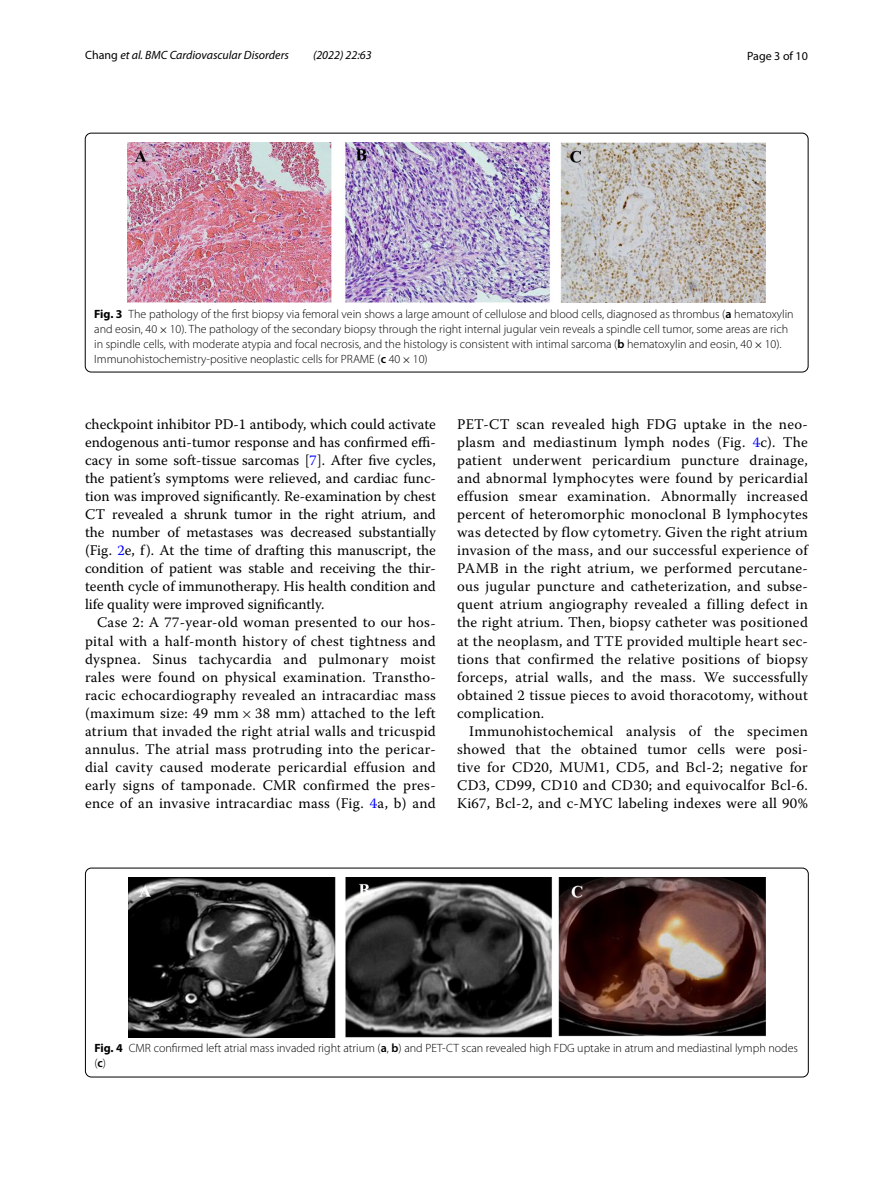
<style>
.page{position:relative;width:893px;height:1187px;background:#fff}
.page>*{position:absolute;margin:0;border:0;box-sizing:border-box;transform-origin:0 0}
.t1{font:14.7px/18px "Warnock Pro";letter-spacing:.02em;color:#000;text-align:justify}
.t2{font:300 12px/15px "Myriad Pro";color:#000}
.t3{font:italic 12px "Myriad Pro";color:#000}
.t4{font:12px "Myriad Pro";color:#000}
.s1{font-style:normal}
.s2{font-weight:700}
.s3{font-weight:600}
.s4{font-family:"MTSY";font-weight:400}
.s5{color:#00f}
.s6{font-family:"MTSY"}
</style>
<div class="page">
<img style="left:128px;top:142px;width:638px;height:161px">
<div style="left:85px;top:133px;width:723px;height:239px;border:1px solid #000;border-radius:6px"></div>
<img style="left:128px;top:877px;width:637px;height:159px">
<div style="left:85px;top:867px;width:723px;height:210px;border:1px solid #000;border-radius:6px"></div>
<p class="t3" style="left:85px;top:48px;width:205px"><span class="s1">Chang</span> et al. BMC Cardiovascular Disorders</p>
<p class="t3" style="left:313px;top:48px;width:60px">(2022) 22:63</p>
<p class="t4" style="left:747px;top:48px;width:62px">Page 3 of 10</p>
<p class="t2" style="left:94px;top:306px;width:701px"><span class="s2">Fig. 3</span> The pathology of the first biopsy via femoral vein shows a large amount of cellulose and blood cells, diagnosed as thrombus (<span class="s3">a</span> hematoxylin and eosin, 40<span class="s4">×</span>10). The pathology of the secondary biopsy through the right internal jugular vein reveals a spindle cell tumor, some areas are rich in spindle cells, with moderate atypia and focal necrosis, and the histology is consistent with intimal sarcoma (<span class="s3">b</span> hematoxylin and eosin, 40<span class="s4">×</span>10).<br>Immunohistochemistry-positive neoplastic cells for PRAME (<span class="s3">c</span> 40<span class="s4">×</span>10)</p>
<p class="t1" style="left:85px;top:415px;width:352px">checkpoint inhibitor PD-1 antibody, which could activate endogenous anti-tumor response and has confirmed effi&shy;cacy in some soft-tissue sarcomas [<span class="s5">7</span>]. After five cycles, the patient’s symptoms were relieved, and cardiac func&shy;tion was improved significantly. Re-examination by chest CT revealed a shrunk tumor in the right atrium, and the number of metastases was decreased substantially (Fig. <span class="s5">2</span>e, f). At the time of drafting this manuscript, the condition of patient was stable and receiving the thir&shy;teenth cycle of immunotherapy. His health condition and life quality were improved significantly.</p>
<p class="t1" style="left:85px;top:613px;width:352px;text-indent:12px">Case 2: A 77-year-old woman presented to our hos&shy;pital with a half-month history of chest tightness and dyspnea. Sinus tachycardia and pulmonary moist rales were found on physical examination. Transtho&shy;racic echocardiography revealed an intracardiac mass (maximum size: 49 mm <span class="s6">×</span> 38 mm) attached to the left atrium that invaded the right atrial walls and tricuspid annulus. The atrial mass protruding into the pericar&shy;dial cavity caused moderate pericardial effusion and early signs of tamponade. CMR confirmed the pres&shy;ence of an invasive intracardiac mass (Fig. <span class="s5">4</span>a, b) and</p>
<p class="t1" style="left:457px;top:415px;width:352px">PET-CT scan revealed high FDG uptake in the neo&shy;plasm and mediastinum lymph nodes (Fig. <span class="s5">4</span>c). The patient underwent pericardium puncture drainage, and abnormal lymphocytes were found by pericardial effusion smear examination. Abnormally increased percent of heteromorphic monoclonal B lymphocytes was detected by flow cytometry. Given the right atrium invasion of the mass, and our successful experience of PAMB in the right atrium, we performed percutane&shy;ous jugular puncture and catheterization, and subse&shy;quent atrium angiography revealed a filling defect in the right atrium. Then, biopsy catheter was positioned at the neoplasm, and TTE provided multiple heart sec&shy;tions that confirmed the relative positions of biopsy forceps, atrial walls, and the mass. We successfully obtained 2 tissue pieces to avoid thoracotomy, without complication.</p>
<p class="t1" style="left:457px;top:721px;width:352px;text-indent:12px">Immunohistochemical analysis of the specimen showed that the obtained tumor cells were posi&shy;tive for CD20, MUM1, CD5, and Bcl-2; negative for CD3, CD99, CD10 and CD30; and equivocalfor Bcl-6.<br>Ki67, Bcl-2, and c-MYC labeling indexes were all 90%</p>
<p class="t2" style="left:94px;top:1040px;width:705px"><span class="s2">Fig. 4</span> CMR confirmed left atrial mass invaded right atrium (<span class="s3">a</span>, <span class="s3">b</span>) and PET-CT scan revealed high FDG uptake in atrum and mediastinal lymph nodes (<span class="s3">c</span>)</p>
</div>
